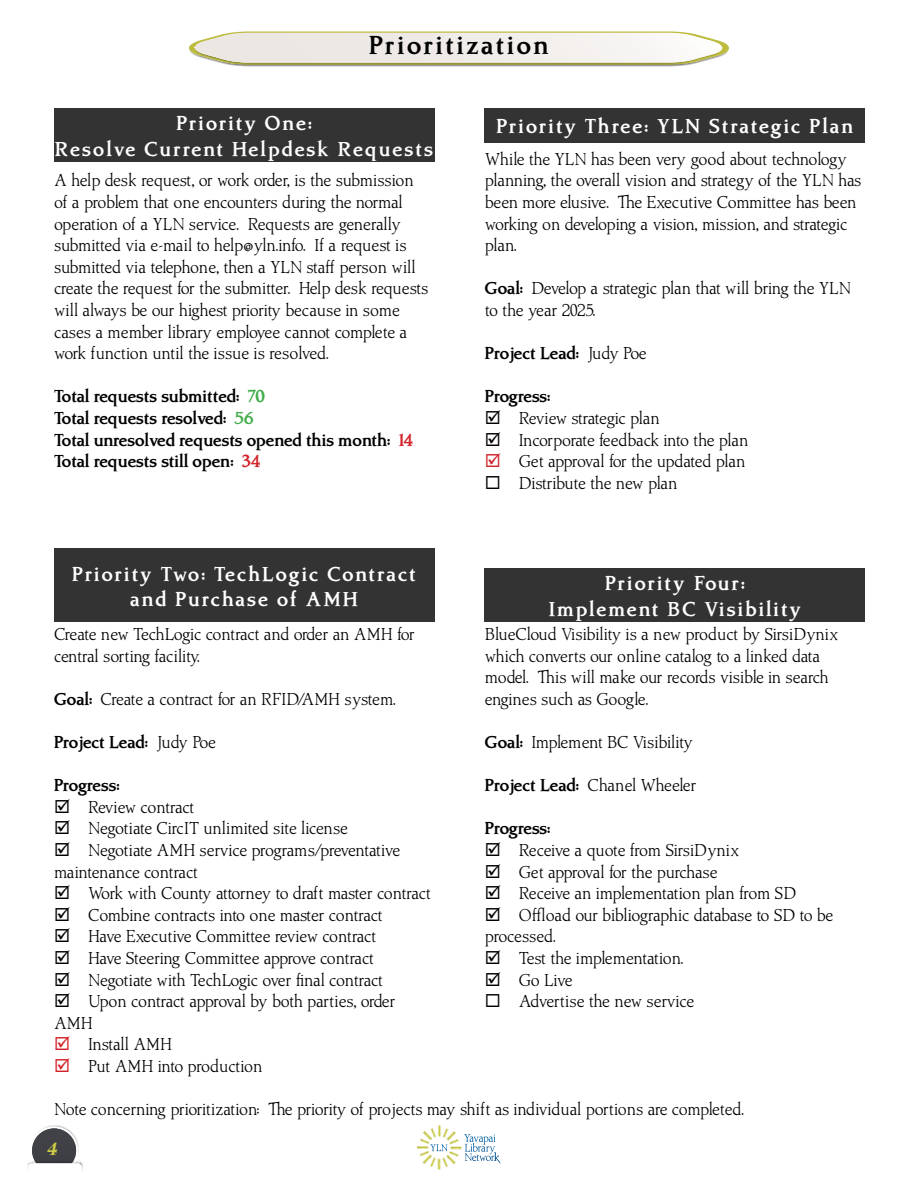
<style>
.page{position:relative;width:918px;height:1188px;background:#fff}
.page>*{position:absolute;margin:0;border:0;box-sizing:border-box;transform-origin:0 0}
.t1{font:700 27px "Amitale";letter-spacing:.1em;color:#000}
.t2{font:700 21px/25.2px "Amitale";letter-spacing:.1em;color:#fff;text-align:center}
.t3{font:18px/21.6px "Amitale";letter-spacing:-.03em;color:#000}
.t4{font:700 18px/21.6px "Amitale";color:#000}
.t5{font:700 18px "Amitale";letter-spacing:-.025em;color:#000}
.t6{font:18px "Amitale";letter-spacing:-.01em;color:#000}
.t7{font:italic 700 18px "Amitale Wide";color:#cecd44}
.s1{color:#41ad49}
.s2{color:#d2232a}
.s3{font-weight:700}
.s4{font-weight:400}
</style>
<div class="page">
<img style="left:29px;top:1161px;width:54px;height:11px">
<svg style="left:30px;top:1125px;width:49px;height:38px"></svg>
<img style="left:32px;top:1159px;width:45px;height:4px">
<img style="left:34px;top:1159px;width:41px;height:4px">
<img style="left:27px;top:1163px;width:55px;height:9px">
<svg style="left:189px;top:32px;width:540px;height:35px"></svg>
<img style="left:195px;top:33px;width:527px;height:29px">
<svg style="left:417px;top:1125px;width:83px;height:44px"></svg>
<div style="left:54px;top:108px;width:380px;height:54px;background:#333"></div>
<div style="left:485px;top:108px;width:380px;height:35px;background:#333"></div>
<div style="left:485px;top:568px;width:380px;height:54px;background:#333"></div>
<div style="left:54px;top:549px;width:380px;height:73px;background:#333"></div>
<h1 class="t1" style="left:369px;top:31px;width:181px">Prioritization</h1>
<p class="t2" style="left:55px;top:111px;width:380px">Priority One:<br>Resolve Current Helpdesk Requests</p>
<p class="t3" style="left:54px;top:170px;width:376px">A help desk request, or work order, is the submission of a problem that one encounters during the normal operation of a YLN service. Requests are generally submitted via e-mail to help@yln.info. If a request is submitted via telephone, then a YLN staff person will create the request for the submitter. Help desk requests will always be our highest priority because in some cases a member library employee cannot complete a work function until the issue is resolved.</p>
<p class="t4" style="left:54px;top:386px;width:361px">Total requests submitted: <span class="s1">70<br></span>Total requests resolved: <span class="s1">56<br></span>Total unresolved requests opened this month: <span class="s2">14<br></span>Total requests still open: <span class="s2">34</span></p>
<p class="t2" style="left:72px;top:562px;width:345px">Priority Two: TechLogic Contract and Purchase of AMH</p>
<p class="t3" style="left:54px;top:624px;width:362px">Create new TechLogic contract and order an AMH for central sorting facility.</p>
<p class="t3" style="left:54px;top:688px;width:343px"><span class="s3">Goal:</span> Create a contract for an RFID/AMH system.</p>
<p class="t4" style="left:54px;top:732px;width:163px">Project Lead: <span class="s4">Judy Poe</span></p>
<p class="t5" style="left:54px;top:776px;width:67px">Progress:</p>
<p class="t3" style="left:54px;top:796px;width:142px">☑ Review contract</p>
<p class="t3" style="left:54px;top:818px;width:296px">☑ Negotiate CircIT unlimited site license</p>
<p class="t3" style="left:54px;top:840px;width:348px">☑ Negotiate AMH service programs/preventative maintenance contract</p>
<p class="t3" style="left:54px;top:883px;width:379px">☑ Work with County attorney to draft master contract</p>
<p class="t3" style="left:54px;top:904px;width:330px">☑ Combine contracts into one master contract</p>
<p class="t3" style="left:54px;top:926px;width:324px">☑ Have Executive Committee review contract</p>
<p class="t3" style="left:54px;top:948px;width:322px">☑ Have Steering Committee approve contract</p>
<p class="t3" style="left:54px;top:969px;width:331px">☑ Negotiate with TechLogic over final contract</p>
<p class="t3" style="left:54px;top:991px;width:343px">☑ Upon contract approval by both parties, order<br>AMH</p>
<p class="t6" style="left:54px;top:1035px;width:120px"><span class="s2">☑</span> Install AMH</p>
<p class="t3" style="left:54px;top:1056px;width:210px"><span class="s2">☑</span> Put AMH into production</p>
<p class="t2" style="left:497px;top:114px;width:358px">Priority Three: YLN Strategic Plan</p>
<p class="t3" style="left:485px;top:148px;width:378px">While the YLN has been very good about technology planning, the overall vision and strategy of the YLN has been more elusive. The Executive Committee has been working on developing a vision, mission, and strategic plan.</p>
<p class="t3" style="left:485px;top:278px;width:368px"><span class="s3">Goal:</span> Develop a strategic plan that will bring the YLN to the year 2025.</p>
<p class="t4" style="left:485px;top:343px;width:163px">Project Lead: <span class="s4">Judy Poe</span></p>
<p class="t5" style="left:485px;top:387px;width:67px">Progress:</p>
<p class="t3" style="left:485px;top:408px;width:177px">☑ Review strategic plan</p>
<p class="t3" style="left:485px;top:429px;width:265px">☑ Incorporate feedback into the plan</p>
<p class="t3" style="left:485px;top:451px;width:262px"><span class="s2">☑</span> Get approval for the updated plan</p>
<p class="t3" style="left:485px;top:472px;width:194px">◻ Distribute the new plan</p>
<p class="t2" style="left:549px;top:571px;width:254px">Priority Four:<br>Implement BC Visibility</p>
<p class="t3" style="left:485px;top:624px;width:355px">BlueCloud Visibility is a new product by SirsiDynix which converts our online catalog to a linked data model. This will make our records visible in search engines such as Google.</p>
<p class="t3" style="left:485px;top:732px;width:210px"><span class="s3">Goal:</span> Implement BC Visibility</p>
<p class="t3" style="left:485px;top:775px;width:213px"><span class="s3">Project Lead:</span> Chanel Wheeler</p>
<p class="t5" style="left:485px;top:819px;width:67px">Progress:</p>
<p class="t3" style="left:485px;top:840px;width:256px">☑ Receive a quote from SirsiDynix</p>
<p class="t3" style="left:485px;top:861px;width:234px">☑ Get approval for the purchase</p>
<p class="t3" style="left:485px;top:883px;width:313px">☑ Receive an implementation plan from SD</p>
<p class="t3" style="left:485px;top:904px;width:350px">☑ Offload our bibliographic database to SD to be processed.</p>
<p class="t3" style="left:485px;top:948px;width:200px">☑ Test the implementation.</p>
<p class="t3" style="left:485px;top:969px;width:89px">☑ Go Live</p>
<p class="t3" style="left:485px;top:991px;width:211px">◻ Advertise the new service</p>
<p class="t3" style="left:54px;top:1099px;width:692px">Note concerning prioritization: The priority of projects may shift as individual portions are completed.</p>
<p class="t7" style="left:47px;top:1140px;width:13px">4</p>
</div>
